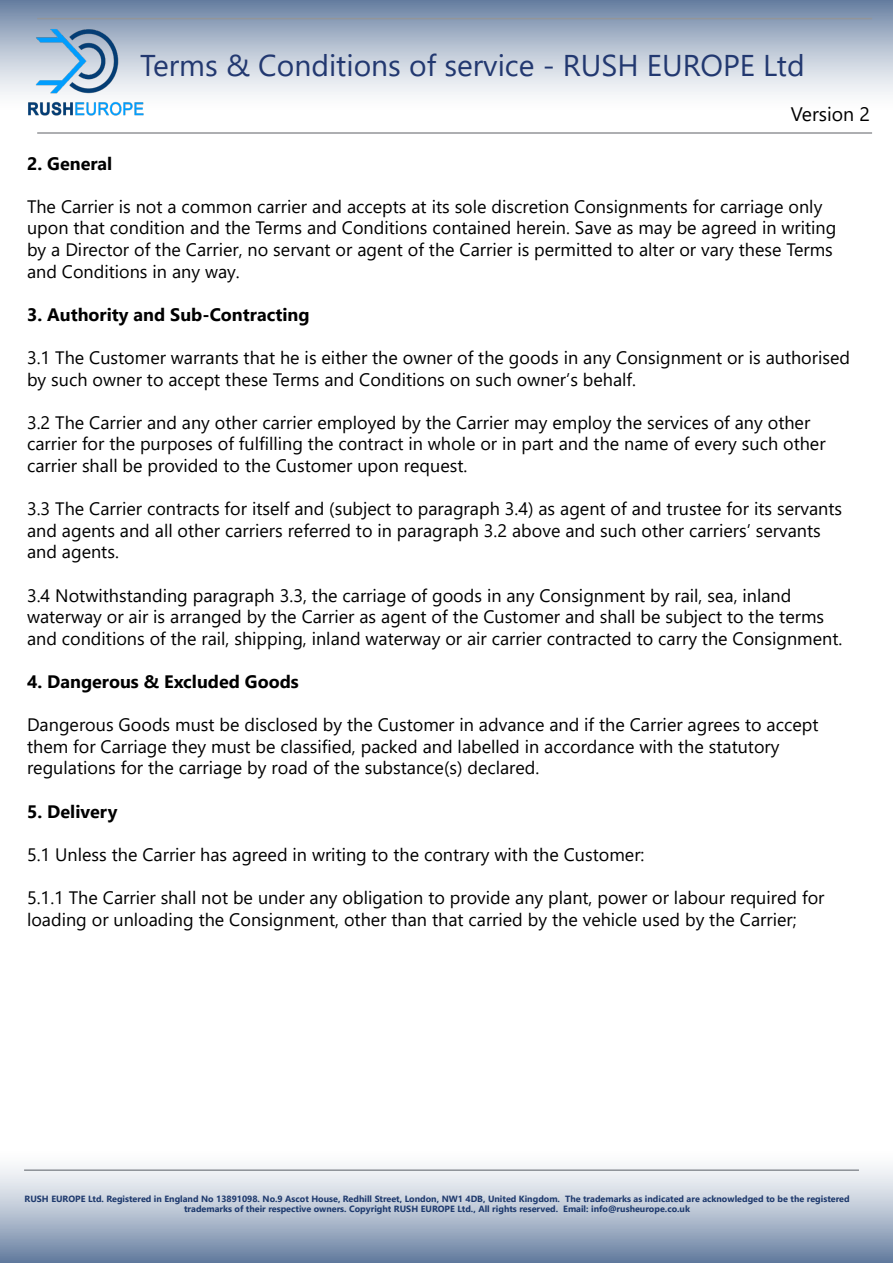
<style>
.page{position:relative;width:893px;height:1263px;background:#fff}
.page>*{position:absolute;margin:0;border:0;box-sizing:border-box;transform-origin:0 0}
.t1{font:30px "Segoe UI";color:#223870}
.t2{font:19.5px "Segoe UI";color:#000}
.t3{font:18px/21.6px "Segoe UI";color:#000}
.t4{font:700 18px "Segoe UI";color:#000}
.t5{font:700 9px/10.5px "Segoe UI";color:#1f386c;text-align:center}
</style>
<div class="page">
<div style="left:0;top:1138px;width:893px;height:125px;background:#000;opacity:.62"></div>
<div style="left:0;top:0;width:893px;height:122px;background:#000;opacity:.62"></div>
<hr style="left:37px;top:18px;width:835px;height:1px;background:#939598">
<img style="left:24px;top:26px;width:122px;height:92px">
<hr style="left:37px;top:132px;width:835px;height:2px;background:#939598">
<h1 class="t1" style="left:140px;top:37px;width:666px">Terms &amp; Conditions of service - RUSH EUROPE Ltd</h1>
<p class="t2" style="left:791px;top:96px;width:81px">Version 2</p>
<p class="t4" style="left:27px;top:146px;width:87px">2. General</p>
<p class="t3" style="left:27px;top:194px;width:811px">The Carrier is not a common carrier and accepts at its sole discretion Consignments for carriage only upon that condition and the Terms and Conditions contained herein. Save as may be agreed in writing by a Director of the Carrier, no servant or agent of the Carrier is permitted to alter or vary these Terms and Conditions in any way.</p>
<p class="t4" style="left:27px;top:297px;width:284px">3. Authority and Sub-Contracting</p>
<p class="t3" style="left:27px;top:345px;width:825px">3.1 The Customer warrants that he is either the owner of the goods in any Consignment or is authorised by such owner to accept these Terms and Conditions on such owner’s behalf.</p>
<p class="t3" style="left:27px;top:410px;width:800px">3.2 The Carrier and any other carrier employed by the Carrier may employ the services of any other carrier for the purposes of fulfilling the contract in whole or in part and the name of every such other carrier shall be provided to the Customer upon request.</p>
<p class="t3" style="left:27px;top:496px;width:816px">3.3 The Carrier contracts for itself and (subject to paragraph 3.4) as agent of and trustee for its servants and agents and all other carriers referred to in paragraph 3.2 above and such other carriers’ servants and agents.</p>
<p class="t3" style="left:27px;top:583px;width:817px">3.4 Notwithstanding paragraph 3.3, the carriage of goods in any Consignment by rail, sea, inland waterway or air is arranged by the Carrier as agent of the Customer and shall be subject to the terms and conditions of the rail, shipping, inland waterway or air carrier contracted to carry the Consignment.</p>
<p class="t4" style="left:27px;top:665px;width:273px">4. Dangerous &amp; Excluded Goods</p>
<p class="t3" style="left:27px;top:712px;width:793px">Dangerous Goods must be disclosed by the Customer in advance and if the Carrier agrees to accept them for Carriage they must be classified, packed and labelled in accordance with the statutory regulations for the carriage by road of the substance(s) declared.</p>
<p class="t4" style="left:27px;top:794px;width:92px">5. Delivery</p>
<p class="t3" style="left:27px;top:842px;width:619px">5.1 Unless the Carrier has agreed in writing to the contrary with the Customer:</p>
<p class="t3" style="left:27px;top:885px;width:799px">5.1.1 The Carrier shall not be under any obligation to provide any plant, power or labour required for loading or unloading the Consignment, other than that carried by the vehicle used by the Carrier;</p>
<p class="t5" style="left:25px;top:1193px;width:827px">RUSH EUROPE Ltd. Registered in England No 13891098. No.9 Ascot House, Redhill Street, London, NW1 4DB, United Kingdom. The trademarks as indicated are acknowledged to be the registered trademarks of their respective owners. Copyright RUSH EUROPE Ltd., All rights reserved. Email: info@rusheurope.co.uk</p>
</div>
